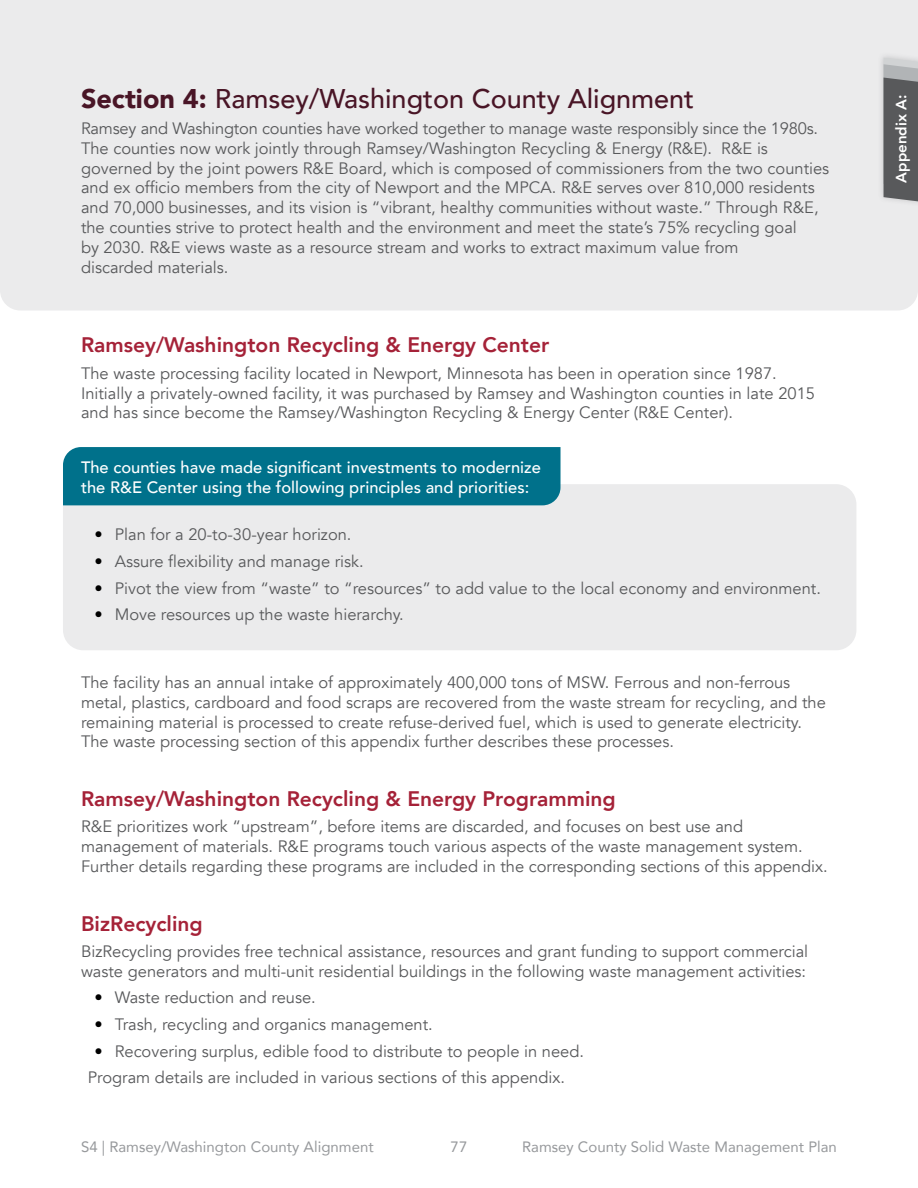
<style>
.page{position:relative;width:918px;height:1188px;background:#fff}
.page>*{position:absolute;margin:0;border:0;box-sizing:border-box;transform-origin:0 0}
.Body{font:500 27px "Avenir";color:#491526}
.Body-2{font:800 21px "Avenir";color:#a52238}
.Body-3{font:16.5px/19.8px "Avenir";color:#58595b}
.Bubble_Text{font:500 16.5px/19.8px "Avenir";color:#fff}
.Section_Footer{font:15px "Avenir";color:#97999c}
.t1{font:800 15px "Avenir";color:#fff}
.s1{font-weight:900}
.s2{color:#000}
</style>
<div class="page">
<div style="left:63px;top:484px;width:793px;height:166px;background:#ebebec;border-radius:20px"></div>
<div style="left:63px;top:447px;width:498px;height:58px;background:#00718b"></div>
<div style="left:0;top:0;width:918px;height:310px;background:#ebebec"></div>
<div style="left:877px;top:52px;width:41px;height:155px;background:#58595b;opacity:.25"></div>
<svg style="left:884px;top:58px;width:34px;height:143px;background:#696a6c"></svg>
<p class="Body" style="left:81px;top:75px;width:615px"><span class="s1">Section 4:</span> Ramsey/Washington County Alignment</p>
<p class="Body-3" style="left:81px;top:119px;width:750px">Ramsey and Washington counties have worked together to manage waste responsibly since the 1980s.<br>The counties now work jointly through Ramsey/Washington Recycling &amp; Energy (R&amp;E). R&amp;E is governed by the joint powers R&amp;E Board, which is composed of commissioners from the two counties and ex officio members from the city of Newport and the MPCA. R&amp;E serves over 810,000 residents and 70,000 businesses, and its vision is “vibrant, healthy communities without waste.” Through R&amp;E, the counties strive to protect health and the environment and meet the state’s 75% recycling goal<br>by 2030. R&amp;E views waste as a resource stream and works to extract maximum value from<br>discarded materials.</p>
<p class="Body-2" style="left:81px;top:329px;width:470px">Ramsey/Washington Recycling &amp; Energy Center</p>
<p class="Body-3" style="left:81px;top:364px;width:736px">The waste processing facility located in Newport, Minnesota has been in operation since 1987.<br>Initially a privately-owned facility, it was purchased by Ramsey and Washington counties in late 2015 and has since become the Ramsey/Washington Recycling &amp; Energy Center (R&amp;E Center).</p>
<p class="Bubble_Text" style="left:81px;top:457px;width:462px">The counties have made significant investments to modernize the R&amp;E Center using the following principles and priorities:</p>
<p class="Body-3" style="left:94px;top:525px;width:259px"><span class="s2">•</span> Plan for a 20-to-30-year horizon.</p>
<p class="Body-3" style="left:94px;top:552px;width:271px"><span class="s2">•</span> Assure flexibility and manage risk.</p>
<p class="Body-3" style="left:94px;top:578px;width:728px"><span class="s2">•</span> Pivot the view from “waste” to “resources” to add value to the local economy and environment.</p>
<p class="Body-3" style="left:94px;top:605px;width:311px"><span class="s2">•</span> Move resources up the waste hierarchy.</p>
<p class="Body-3" style="left:81px;top:673px;width:746px">The facility has an annual intake of approximately 400,000 tons of MSW. Ferrous and non-ferrous metal, plastics, cardboard and food scraps are recovered from the waste stream for recycling, and the remaining material is processed to create refuse-derived fuel, which is used to generate electricity.<br>The waste processing section of this appendix further describes these processes.</p>
<p class="Body-2" style="left:81px;top:782px;width:536px">Ramsey/Washington Recycling &amp; Energy Programming</p>
<p class="Body-3" style="left:81px;top:817px;width:748px">R&amp;E prioritizes work “upstream”, before items are discarded, and focuses on best use and management of materials. R&amp;E programs touch various aspects of the waste management system.<br>Further details regarding these programs are included in the corresponding sections of this appendix.</p>
<p class="Body-2" style="left:81px;top:907px;width:123px">BizRecycling</p>
<p class="Body-3" style="left:81px;top:942px;width:729px">BizRecycling provides free technical assistance, resources and grant funding to support commercial waste generators and multi-unit residential buildings in the following waste management activities:</p>
<p class="Body-3" style="left:94px;top:988px;width:223px"><span class="s2">•</span> Waste reduction and reuse.</p>
<p class="Body-3" style="left:94px;top:1015px;width:340px"><span class="s2">•</span> Trash, recycling and organics management.</p>
<p class="Body-3" style="left:94px;top:1041px;width:491px"><span class="s2">•</span> Recovering surplus, edible food to distribute to people in need.</p>
<p class="Body-3" style="left:88px;top:1068px;width:479px">Program details are included in various sections of this appendix.</p>
<p class="Section_Footer" style="left:81px;top:1135px;width:294px">S4 | Ramsey/Washington County Alignment</p>
<p class="Section_Footer" style="left:451px;top:1135px;width:18px">77</p>
<p class="Section_Footer" style="left:522px;top:1135px;width:316px">Ramsey County Solid Waste Management Plan</p>
<p class="t1" style="left:890px;top:183px;width:90px;rotate:-90deg">Appendix A:</p>
</div>
